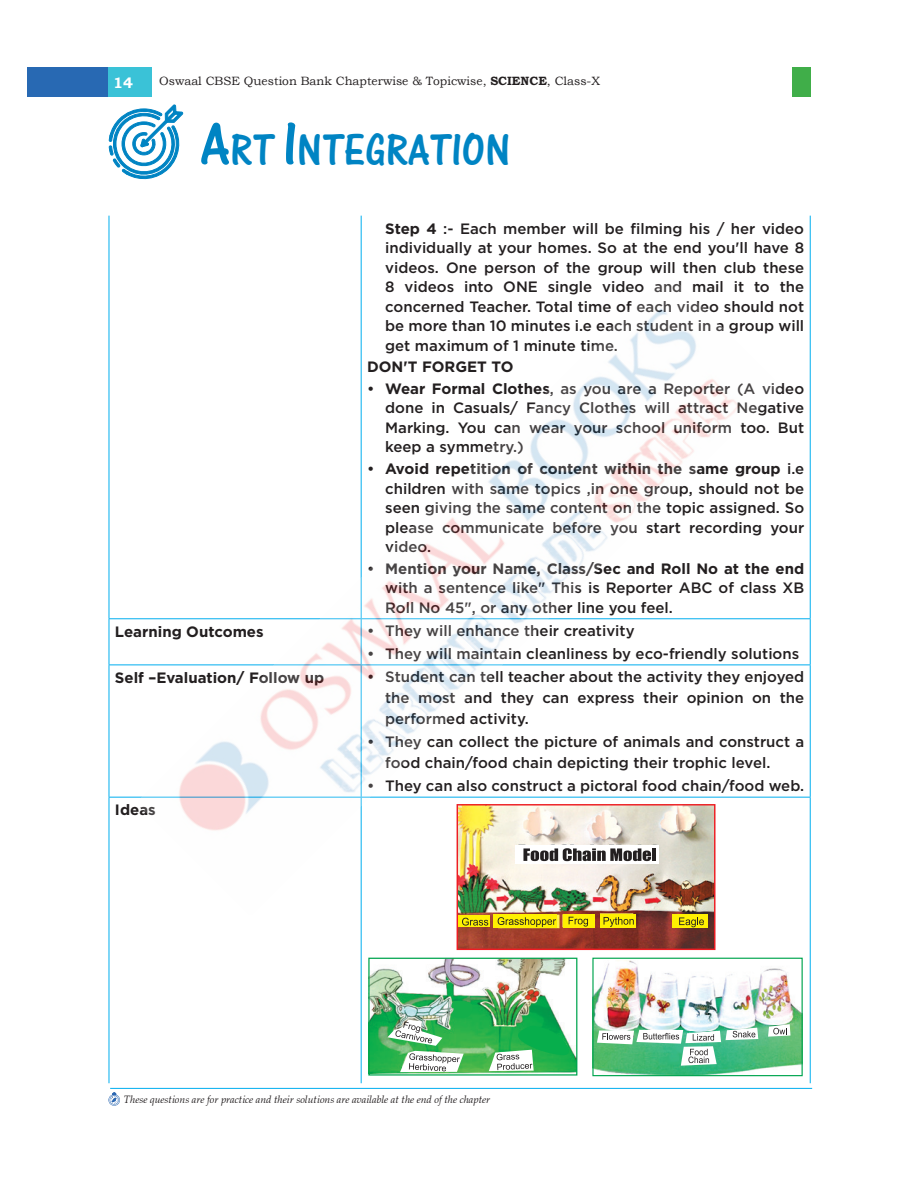
<style>
.page{position:relative;width:918px;height:1188px;background:#fff}
.page>*{position:absolute;margin:0;border:0;box-sizing:border-box;transform-origin:0 0}
.t1{font:46.5px "One Stroke Script Plain";color:#0084c3}
.t2{font:500 15px/19.5px "Gotham";color:#231f20;text-align:justify}
.t3{font:700 15px "Gotham";color:#231f20}
.t4{font:700 15px "Bookman Old Style";color:#fff}
.t5{font:12px "Bookman Old Style";color:#231f20}
.Question_bold_New{font:italic 10.5px "Zapf Calligraphic 801 BT";color:#231f20}
.s1{font-weight:700}
.s2{font-size:63px}
</style>
<div class="page">
<div style="left:27px;top:68px;width:81px;height:29px;background:#2869b3"></div>
<div style="left:108px;top:68px;width:44px;height:29px;background:#3ac2d7"></div>
<div style="left:792px;top:68px;width:18px;height:29px;background:#40ae49"></div>
<hr style="left:110px;top:1088px;width:702px;height:1px;background:#00aeef">
<svg style="left:108px;top:1093px;width:12px;height:13px"></svg>
<hr style="left:109px;top:216px;width:1px;height:402px;background:#00aeef">
<hr style="left:361px;top:216px;width:1px;height:402px;background:#00aeef">
<hr style="left:810px;top:216px;width:1px;height:402px;background:#00aeef">
<hr style="left:109px;top:618px;width:252px;height:1px;background:#00aeef">
<hr style="left:109px;top:619px;width:1px;height:46px;background:#00aeef">
<hr style="left:361px;top:618px;width:450px;height:1px;background:#00aeef">
<hr style="left:810px;top:619px;width:1px;height:46px;background:#00aeef">
<hr style="left:109px;top:665px;width:252px;height:1px;background:#00aeef">
<hr style="left:109px;top:665px;width:1px;height:132px;background:#00aeef">
<hr style="left:361px;top:665px;width:450px;height:1px;background:#00aeef">
<hr style="left:810px;top:665px;width:1px;height:132px;background:#00aeef">
<hr style="left:109px;top:797px;width:252px;height:1px;background:#00aeef">
<hr style="left:109px;top:798px;width:1px;height:285px;background:#00aeef">
<hr style="left:361px;top:797px;width:450px;height:1px;background:#00aeef">
<hr style="left:361px;top:798px;width:1px;height:285px;background:#00aeef">
<hr style="left:810px;top:798px;width:1px;height:285px;background:#00aeef">
<img style="left:459px;top:915px;width:255px;height:33px">
<img style="left:557px;top:915px;width:2px;height:13px">
<img style="left:562px;top:915px;width:1px;height:13px">
<div style="left:457px;top:916px;width:32px;height:11px;background:#fff101"></div>
<svg style="left:462px;top:918px;width:26px;height:8px"></svg>
<div style="left:494px;top:914px;width:63px;height:14px;background:#fff101"></div>
<div style="left:563px;top:914px;width:31px;height:14px;background:#fff101"></div>
<div style="left:600px;top:914px;width:35px;height:14px;background:#fff101"></div>
<svg style="left:498px;top:917px;width:58px;height:10px"></svg>
<svg style="left:569px;top:917px;width:19px;height:10px"></svg>
<svg style="left:604px;top:917px;width:30px;height:10px"></svg>
<div style="left:673px;top:914px;width:35px;height:14px;background:#fff101"></div>
<svg style="left:679px;top:917px;width:25px;height:10px"></svg>
<img style="left:370px;top:960px;width:205px;height:114px">
<svg style="left:489px;top:1025px;width:81px;height:46px"></svg>
<img style="left:388px;top:1001px;width:85px;height:71px">
<div style="left:368px;top:958px;width:209px;height:118px;border:1px solid #00a54f"></div>
<img style="left:594px;top:961px;width:207px;height:113px">
<svg style="left:768px;top:1024px;width:22px;height:13px"></svg>
<svg style="left:597px;top:1028px;width:161px;height:38px"></svg>
<div style="left:592px;top:958px;width:211px;height:118px;border:1px solid #00a54f"></div>
<svg style="left:109px;top:104px;width:74px;height:76px"></svg>
<img style="left:138px;top:273px;width:642px;height:642px">
<p class="t4" style="left:113px;top:72px;width:21px">14</p>
<p class="t5" style="left:159px;top:73px;width:442px">Oswaal CBSE Question Bank Chapterwise &amp; Topicwise, <span class="s1">SCIENCE</span>, Class-X</p>
<p class="t1" style="left:201px;top:123px;width:311px"><span class="s2">A</span>RT <span class="s2">I</span>NTEGRATION</p>
<p class="t2" style="left:385px;top:218px;width:421px"><span class="s1">Step 4</span> :- Each member will be filming his / her video individually at your homes. So at the end you'll have 8 videos. One person of the group will then club these 8 videos into ONE single video and mail it to the concerned Teacher. Total time of each video should not be more than 10 minutes i.e each student in a group will get maximum of 1 minute time.</p>
<p class="t3" style="left:367px;top:357px;width:148px">DON'T FORGET TO</p>
<p class="t2" style="left:385px;top:379px;width:421px;text-indent:-18px">• <span class="s1">Wear Formal Clothes</span>, as you are a Reporter (A video done in Casuals/ Fancy Clothes will attract Negative Marking. You can wear your school uniform too. But keep a symmetry.)</p>
<p class="t2" style="left:385px;top:459px;width:421px;text-indent:-18px">• <span class="s1">Avoid repetition of content within the same group</span> i.e children with same topics ,in one group, should not be seen giving the same content on the topic assigned. So please communicate before you start recording your video.</p>
<p class="t2" style="left:385px;top:558px;width:421px;text-indent:-18px">• <span class="s1">Mention your Name, Class/Sec and Roll No at the end </span>with a sentence like" This is Reporter ABC of class XB Roll No 45", or any other line you feel.</p>
<p class="t3" style="left:115px;top:622px;width:150px">Learning Outcomes</p>
<p class="t2" style="left:367px;top:620px;width:269px">• They will enhance their creativity</p>
<p class="t2" style="left:367px;top:643px;width:434px">• They will maintain cleanliness by eco-friendly solutions</p>
<p class="t3" style="left:115px;top:668px;width:211px">Self –Evaluation/ Follow up</p>
<p class="t2" style="left:385px;top:666px;width:421px;line-height:21px;text-indent:-18px">• Student can tell teacher about the activity they enjoyed the most and they can express their opinion on the performed activity.</p>
<p class="t2" style="left:385px;top:731px;width:421px;line-height:21px;text-indent:-18px">• They can collect the picture of animals and construct a food chain/food chain depicting their trophic level.</p>
<p class="t2" style="left:367px;top:776px;width:439px">• They can also construct a pictoral food chain/food web.</p>
<p class="t3" style="left:115px;top:800px;width:42px">Ideas</p>
<p class="Question_bold_New" style="left:124px;top:1093px;width:368px">These questions are for practice and their solutions are available at the end of the chapter</p>
</div>
